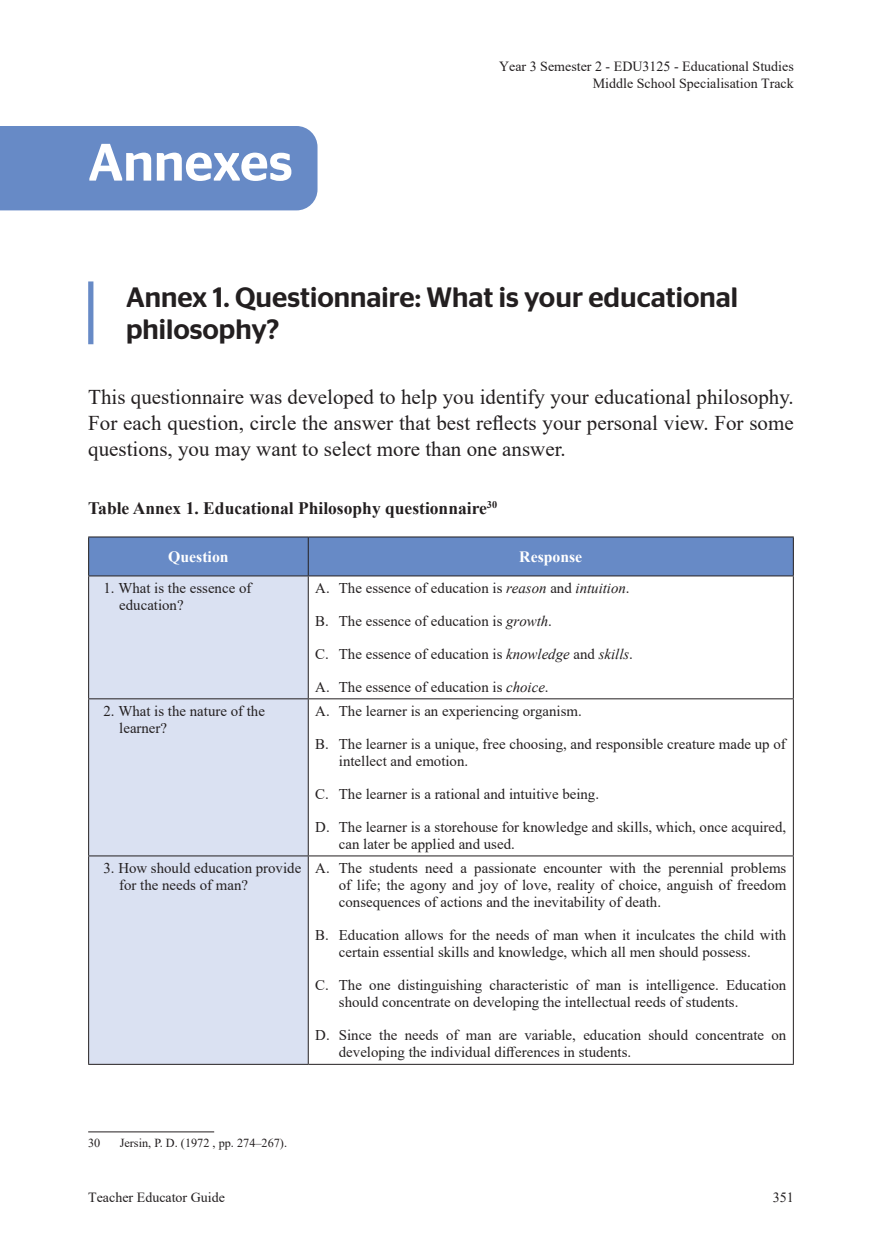
<style>
.page{position:relative;width:882px;height:1260px;background:#fff}
.page>*{position:absolute;margin:0;border:0;box-sizing:border-box;transform-origin:0 0}
.Annex_Heading{font:500 52.5px "Stag Sans";color:#fff}
.STEM06_Annex_title{font:500 28px/32.2px "Stag Sans";color:#231f20}
.STEM05_Body_Text{font:21px/26.2px "Times New Roman";color:#231f20;text-align:justify}
.STEM04_10pt_Table_Title{font:700 17.5px "Times New Roman";color:#231f20}
.STEM09a_Table_Heading{font:700 15.75px "Times New Roman";color:#fff}
.STEM09b_Table_body{font:14.88px/17.2px "Times New Roman";color:#231f20}
.t1{font:14px/16.8px "Times New Roman";color:#231f20;text-align:right}
.Footnote_Endnote{font:12.25px "Times New Roman";color:#231f20}
.s1{font-style:italic}
</style>
<div class="page">
<div style="left:0;top:126px;width:318px;height:84px;background:#678ac6"></div>
<div style="left:89px;top:538px;width:704px;height:38px;background:#678ac6"></div>
<div style="left:89px;top:577px;width:219px;height:487px;background:#dae1f2"></div>
<hr style="left:88px;top:537px;width:220px;height:1px;background:#231f20">
<hr style="left:88px;top:537px;width:1px;height:39px;background:#231f20">
<hr style="left:308px;top:537px;width:486px;height:1px;background:#231f20">
<hr style="left:308px;top:537px;width:1px;height:39px;background:#231f20">
<hr style="left:793px;top:537px;width:1px;height:39px;background:#231f20">
<hr style="left:88px;top:576px;width:220px;height:1px;background:#231f20">
<hr style="left:88px;top:576px;width:1px;height:122px;background:#231f20">
<hr style="left:308px;top:576px;width:486px;height:1px;background:#231f20">
<hr style="left:308px;top:576px;width:1px;height:122px;background:#231f20">
<hr style="left:793px;top:576px;width:1px;height:122px;background:#231f20">
<hr style="left:88px;top:698px;width:220px;height:1px;background:#231f20">
<hr style="left:88px;top:699px;width:1px;height:156px;background:#231f20">
<hr style="left:308px;top:698px;width:486px;height:1px;background:#231f20">
<hr style="left:308px;top:699px;width:1px;height:156px;background:#231f20">
<hr style="left:793px;top:699px;width:1px;height:156px;background:#231f20">
<hr style="left:88px;top:855px;width:220px;height:1px;background:#231f20">
<hr style="left:88px;top:856px;width:1px;height:208px;background:#231f20">
<hr style="left:308px;top:855px;width:486px;height:1px;background:#231f20">
<hr style="left:308px;top:856px;width:1px;height:208px;background:#231f20">
<hr style="left:793px;top:856px;width:1px;height:208px;background:#231f20">
<hr style="left:88px;top:1064px;width:220px;height:1px;background:#231f20">
<hr style="left:308px;top:1064px;width:486px;height:1px;background:#231f20">
<hr style="left:88px;top:1131px;width:126px;height:1px;background:#231f20">
<div style="left:88px;top:281px;width:5px;height:63px;background:#678ac6"></div>
<p class="Annex_Heading" style="left:88px;top:132px;width:206px">Annexes</p>
<p class="t1" style="left:499px;top:57px;width:296px">Year 3 Semester 2 - EDU3125 - Educational Studies<br>Middle School Specialisation Track</p>
<p class="STEM06_Annex_title" style="left:126px;top:281px;width:614px">Annex 1. Questionnaire: What is your educational philosophy?</p>
<p class="STEM05_Body_Text" style="left:88px;top:383px;width:707px">This questionnaire was developed to help you identify your educational philosophy.<br>For each question, circle the answer that best reflects your personal view. For some questions, you may want to select more than one answer.</p>
<p class="STEM04_10pt_Table_Title" style="left:88px;top:495px;width:410px">Table Annex 1. Educational Philosophy questionnaire<sup>30</sup></p>
<p class="STEM09a_Table_Heading" style="left:168px;top:545px;width:62px">Question</p>
<p class="STEM09a_Table_Heading" style="left:519px;top:545px;width:64px">Response</p>
<p class="STEM09b_Table_body" style="left:119px;top:579px;width:134px;text-indent:-16px">1. What is the essence of education?</p>
<p class="STEM09b_Table_body" style="left:315px;top:579px;width:316px">A. The essence of education is <span class="s1">reason</span> and <span class="s1">intuition</span>.</p>
<p class="STEM09b_Table_body" style="left:315px;top:612px;width:238px">B. The essence of education is <span class="s1">growth</span>.</p>
<p class="STEM09b_Table_body" style="left:315px;top:645px;width:319px">C. The essence of education is <span class="s1">knowledge</span> and <span class="s1">skills</span>.</p>
<p class="STEM09b_Table_body" style="left:315px;top:678px;width:235px">A. The essence of education is <span class="s1">choice</span>.</p>
<p class="STEM09b_Table_body" style="left:119px;top:702px;width:147px;text-indent:-16px">2. What is the nature of the learner?</p>
<p class="STEM09b_Table_body" style="left:315px;top:702px;width:268px">A. The learner is an experiencing organism.</p>
<p class="STEM09b_Table_body" style="left:339px;top:735px;width:448px;text-indent:-24px">B. The learner is a unique, free choosing, and responsible creature made up of intellect and emotion.</p>
<p class="STEM09b_Table_body" style="left:315px;top:785px;width:285px">C. The learner is a rational and intuitive being.</p>
<p class="STEM09b_Table_body" style="left:339px;top:818px;width:449px;text-indent:-24px">D. The learner is a storehouse for knowledge and skills, which, once acquired, can later be applied and used.</p>
<p class="STEM09b_Table_body" style="left:119px;top:859px;width:184px;text-indent:-16px">3. How should education provide for the needs of man?</p>
<p class="STEM09b_Table_body" style="left:339px;top:859px;width:449px;text-align:justify;text-indent:-24px">A. The students need a passionate encounter with the perennial problems of life; the agony and joy of love, reality of choice, anguish of freedom consequences of actions and the inevitability of death.</p>
<p class="STEM09b_Table_body" style="left:339px;top:926px;width:449px;text-indent:-24px">B. Education allows for the needs of man when it inculcates the child with certain essential skills and knowledge, which all men should possess.</p>
<p class="STEM09b_Table_body" style="left:339px;top:976px;width:449px;text-indent:-24px">C. The one distinguishing characteristic of man is intelligence. Education should concentrate on developing the intellectual reeds of students.</p>
<p class="STEM09b_Table_body" style="left:339px;top:1026px;width:449px;text-indent:-24px">D. Since the needs of man are variable, education should concentrate on developing the individual differences in students.</p>
<p class="Footnote_Endnote" style="left:88px;top:1134px;width:14px">30</p>
<p class="Footnote_Endnote" style="left:120px;top:1134px;width:169px">Jersin, P. D. (1972 , pp. 274–267).</p>
<p class="t1" style="left:88px;top:1188px;width:138px">Teacher Educator Guide</p>
<p class="t1" style="left:773px;top:1188px;width:22px">351</p>
</div>
